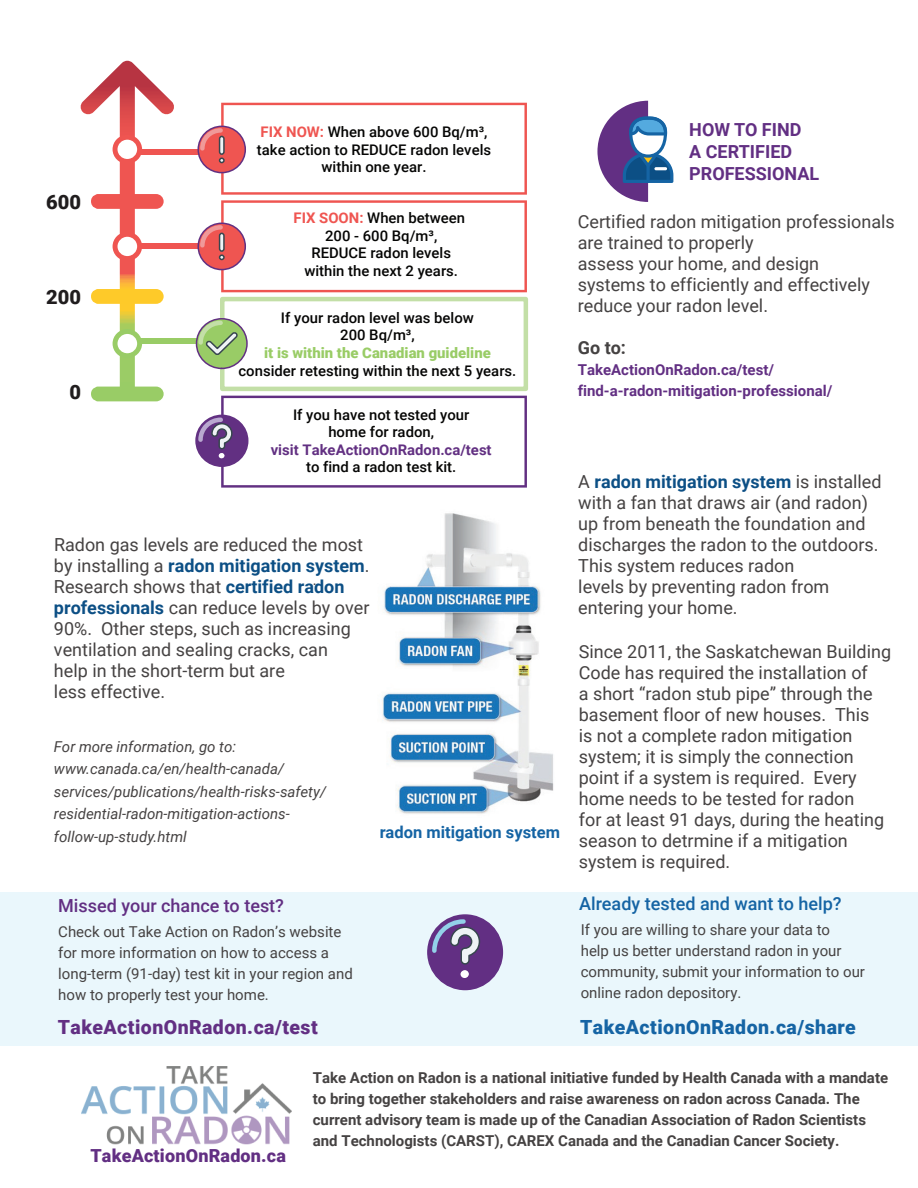
<style>
.page{position:relative;width:918px;height:1188px;background:#fff}
.page>*{position:absolute;margin:0;border:0;box-sizing:border-box;transform-origin:0 0}
.t1{font:900 19.8px "Roboto";color:#201d1e}
.t2{font:900 19.5px "Roboto";letter-spacing:.025em;color:#1564a4}
.t3{font:900 19.5px "Roboto";letter-spacing:.025em;color:#622f83}
.t4{font:18px/21px "Roboto";color:#454242}
.t5{font:700 18px/21.6px "Roboto";color:#622f83}
.t6{font:500 18px "Roboto";color:#1564a4}
.t7{font:500 18px "Roboto";color:#622f83}
.t8{font:900 18px "Roboto";letter-spacing:.01em;color:#622f83}
.t9{font:700 18px "Roboto";color:#454242}
.t10{font:700 16.5px "Roboto";color:#1564a4}
.t11{font:700 15px/21px "Roboto";color:#454242}
.t12{font:15px/21px "Roboto";color:#454242}
.t13{font:italic 15px/22.5px "Roboto";color:#454242}
.t14{font:700 15px/21px "Roboto";color:#622f83}
.t15{font:500 14.7px/17.5px "Roboto";color:#050504;text-align:center}
.t16{font:900 14.7px "Roboto";color:#9c6}
.t17{font:700 14.7px "Roboto";color:#623082}
.s1{font-weight:700;color:#ef5551}
.s2{font-weight:700;color:#0c4f85}
</style>
<div class="page">
<img style="left:81px;top:1066px;width:211px;height:79px">
<svg style="left:597px;top:101px;width:76px;height:101px"></svg>
<hr style="left:647px;top:164px;width:3px;height:19px;background:#1564a4;border-radius:2px">
<div style="left:0;top:892px;width:918px;height:154px;background:#eaf7fc"></div>
<div style="left:428px;top:915px;width:74px;height:75px;background:#622f83;border-radius:50%"></div>
<div style="left:427px;top:914px;width:76px;height:76px;border:2px solid #622f83;border-radius:50%"></div>
<div style="left:461px;top:970px;width:8px;height:8px;background:#fff;border-radius:50%"></div>
<svg style="left:430px;top:917px;width:51px;height:48px"></svg>
<div style="left:127px;top:339px;width:94px;height:5px;background:#9c6"></div>
<div style="left:127px;top:244px;width:94px;height:5px;background:#ef5551"></div>
<div style="left:127px;top:149px;width:94px;height:5px;background:#ef5551"></div>
<div style="left:220px;top:297px;width:308px;height:94px;border:4px solid #c3dfa7"></div>
<div style="left:91px;top:387px;width:73px;height:14px;background:#9c6;border-radius:7px"></div>
<svg style="left:196px;top:396px;width:331px;height:92px"></svg>
<svg style="left:196px;top:318px;width:52px;height:51px"></svg>
<svg style="left:196px;top:318px;width:43px;height:39px"></svg>
<svg style="left:198px;top:103px;width:329px;height:189px"></svg>
<svg style="left:80px;top:61px;width:95px;height:338px"></svg>
<img style="left:382px;top:513px;width:172px;height:301px">
<p class="t1" style="left:46px;top:188px;width:36px">600</p>
<p class="t1" style="left:46px;top:283px;width:36px">200</p>
<p class="t1" style="left:70px;top:378px;width:13px">0</p>
<p class="t15" style="left:257px;top:123px;width:236px"><span class="s1">FIX NOW:</span> When above 600 Bq/m³, take action to REDUCE radon levels within one year.</p>
<p class="t15" style="left:294px;top:209px;width:173px"><span class="s1">FIX SOON:</span> When between<br>200 - 600 Bq/m³,<br>REDUCE radon levels within the next 2 years.</p>
<p class="t15" style="left:281px;top:308px;width:194px">If your radon level was below<br>200 Bq/m³,</p>
<p class="t16" style="left:264px;top:342px;width:228px">it is within the Canadian guideline</p>
<p class="t15" style="left:239px;top:361px;width:279px">consider retesting within the next 5 years.</p>
<p class="t15" style="left:293px;top:405px;width:178px">If you have not tested your home for radon,</p>
<p class="t17" style="left:271px;top:439px;width:222px">visit TakeActionOnRadon.ca/test</p>
<p class="t15" style="left:306px;top:458px;width:152px">to find a radon test kit.</p>
<p class="t4" style="left:54px;top:533px;width:317px">Radon gas levels are reduced the most by installing a <span class="s2">radon mitigation system</span>.<br>Research shows that <span class="s2">certified radon professionals</span> can reduce levels by over 90%. Other steps, such as increasing ventilation and sealing cracks, can<br>help in the short-term but are<br>less effective.</p>
<p class="t12" style="left:313px;top:569px;width:5px">.</p>
<p class="t13" style="left:54px;top:735px;width:274px">For more information, go to: www.canada.ca/en/health-canada/ services/publications/health-risks-safety/ residential-radon-mitigation-actions&shy;follow-up-study.html</p>
<p class="t10" style="left:380px;top:821px;width:182px">radon mitigation system</p>
<p class="t7" style="left:58px;top:893px;width:227px">Missed your chance to test?</p>
<p class="t5" style="left:689px;top:119px;width:132px">HOW TO FIND<br>A CERTIFIED<br>PROFESSIONAL</p>
<p class="t4" style="left:578px;top:210px;width:319px">Certified radon mitigation professionals are trained to properly<br>assess your home, and design<br>systems to efficiently and effectively reduce your radon level.</p>
<p class="t9" style="left:578px;top:335px;width:50px">Go to:</p>
<p class="t14" style="left:578px;top:358px;width:256px">TakeActionOnRadon.ca/test/ find-a-radon-mitigation-professional/</p>
<p class="t4" style="left:578px;top:470px;width:305px">A <span class="s2">radon mitigation system</span> is installed with a fan that draws air (and radon) up from beneath the foundation and discharges the radon to the outdoors.<br>This system reduces radon<br>levels by preventing radon from entering your home.</p>
<p class="t4" style="left:579px;top:641px;width:314px">Since 2011, the Saskatchewan Building Code has required the installation of<br>a short “radon stub pipe” through the basement floor of new houses. This<br>is not a complete radon mitigation system; it is simply the connection point if a system is required. Every home needs to be tested for radon<br>for at least 91 days, during the heating season to detrmine if a mitigation system is required.</p>
<p class="t6" style="left:579px;top:891px;width:264px">Already tested and want to help?</p>
<p class="t12" style="left:58px;top:920px;width:296px">Check out Take Action on Radon’s website for more information on how to access a long-term (91-day) test kit in your region and how to properly test your home.</p>
<p class="t12" style="left:581px;top:919px;width:286px">If you are willing to share your data to<br>help us better understand radon in your community, submit your information to our online radon depository.</p>
<p class="t3" style="left:58px;top:1013px;width:261px">TakeActionOnRadon.ca/test</p>
<p class="t2" style="left:580px;top:1013px;width:277px">TakeActionOnRadon.ca/share</p>
<p class="t8" style="left:90px;top:1143px;width:197px">TakeActionOnRadon.ca</p>
<p class="t11" style="left:313px;top:1067px;width:577px">Take Action on Radon is a national initiative funded by Health Canada with a mandate to bring together stakeholders and raise awareness on radon across Canada. The current advisory team is made up of the Canadian Association of Radon Scientists and Technologists (CARST), CAREX Canada and the Canadian Cancer Society.</p>
</div>
